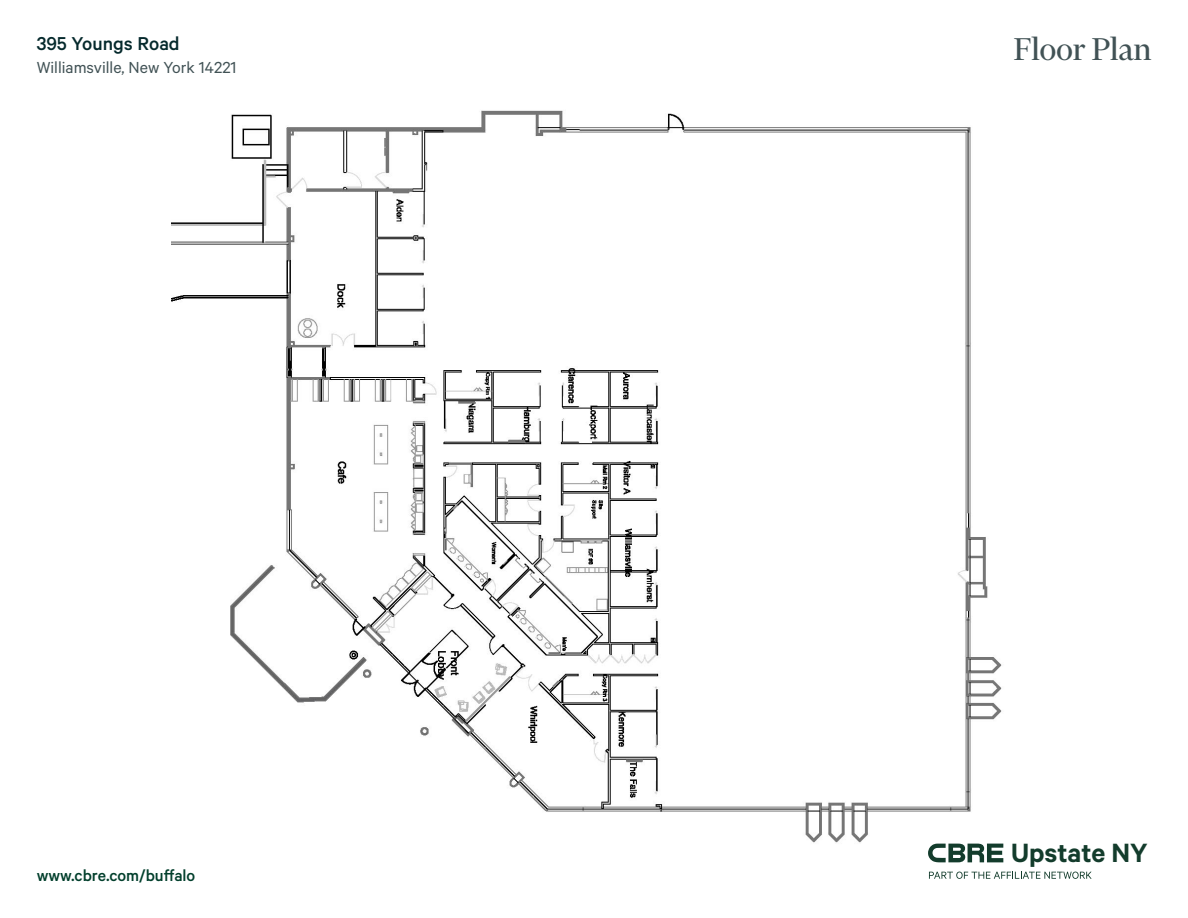
<style>
.page{position:relative;width:1188px;height:918px;background:#fff}
.page>*{position:absolute;margin:0;border:0;box-sizing:border-box;transform-origin:0 0}
.t1{font:36px "Financier Display";color:#415255}
.t2{font:600 29.7px "Calibre";color:#133c2c}
.t3{font:500 21px "Calibre";color:#05292c}
.t4{font:18px "Calibre";color:#415255}
.t5{font:500 18px "Calibre";color:#023f2c}
</style>
<div class="page">
<img style="left:172px;top:110px;width:832px;height:738px">
<svg style="left:928px;top:844px;width:75px;height:18px"></svg>
<svg style="left:929px;top:872px;width:163px;height:7px"></svg>
<div style="left:182px;top:429px;width:37px;height:311px;background:#fff"></div>
<p class="t3" style="left:37px;top:32px;width:145px">395 Youngs Road</p>
<p class="t4" style="left:37px;top:57px;width:201px">Williamsville, New York 14221</p>
<p class="t5" style="left:37px;top:865px;width:160px">www.cbre.com/buffalo</p>
<h1 class="t1" style="left:1014px;top:30px;width:139px">Floor Plan</h1>
<h2 class="t2" style="left:1011px;top:835px;width:138px">Upstate NY</h2>
</div>
